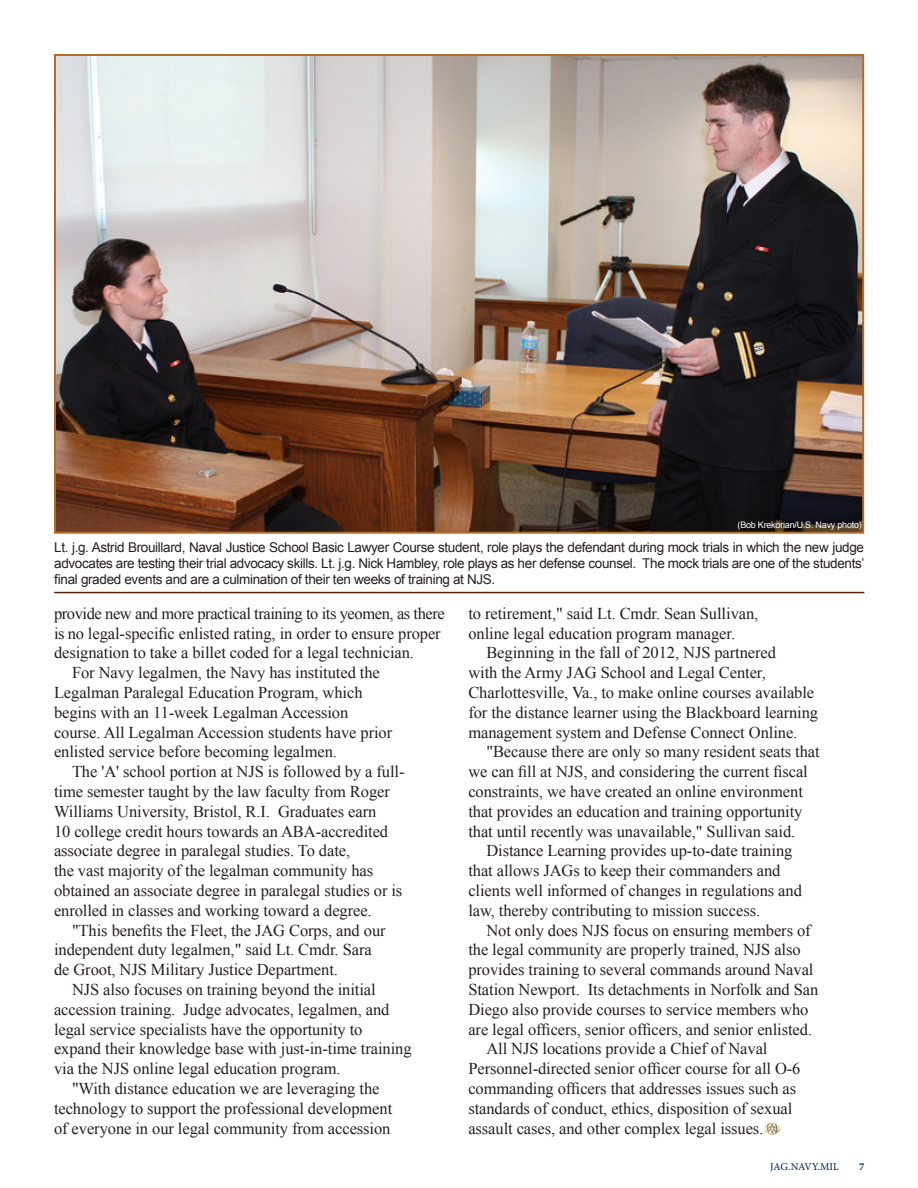
<style>
.page{position:relative;width:918px;height:1188px;background:#fff}
.page>*{position:absolute;margin:0;border:0;box-sizing:border-box;transform-origin:0 0}
.t1{font:16.5px/19.8px "Times New Roman";letter-spacing:-.005em;color:#231f20}
.Plain_Text{font:13.5px/16.2px "Arial";letter-spacing:-.025em;color:#231f20;text-align:justify}
.t2{font:10.5px "Minion Pro";letter-spacing:-.02em;color:#001a4b}
.t3{font:700 10.5px "Minion Pro";color:#001a4b}
.Plain_Text-2{font:9px "Arial";letter-spacing:-.025em;color:#fff}
</style>
<div class="page">
<img style="left:57px;top:57px;width:804px;height:474px">
<img style="left:764px;top:1122px;width:17px;height:13px">
<hr style="left:55px;top:592px;width:809px;height:1px;background:#612009">
<p class="Plain_Text-2" style="left:738px;top:519px;width:126px">(Bob Krekorian/U.S. Navy photo)</p>
<p class="Plain_Text" style="left:54px;top:539px;width:812px">Lt. j.g. Astrid Brouillard, Naval Justice School Basic Lawyer Course student, role plays the defendant during mock trials in which the new judge advocates are testing their trial advocacy skills. Lt. j.g. Nick Hambley, role plays as her defense counsel. The mock trials are one of the students’ final graded events and are a culmination of their ten weeks of training at NJS.</p>
<p class="t1" style="left:54px;top:603px;width:392px">provide new and more practical training to its yeomen, as there is no legal-specific enlisted rating, in order to ensure proper designation to take a billet coded for a legal technician.</p>
<p class="t1" style="left:54px;top:663px;width:340px;text-indent:18px">For Navy legalmen, the Navy has instituted the Legalman Paralegal Education Program, which begins with an 11-week Legalman Accession course. All Legalman Accession students have prior enlisted service before becoming legalmen.</p>
<p class="t1" style="left:54px;top:762px;width:352px;text-indent:18px">The 'A' school portion at NJS is followed by a full&shy;time semester taught by the law faculty from Roger Williams University, Bristol, R.I. Graduates earn<br>10 college credit hours towards an ABA-accredited associate degree in paralegal studies. To date,<br>the vast majority of the legalman community has obtained an associate degree in paralegal studies or is enrolled in classes and working toward a degree.</p>
<p class="t1" style="left:54px;top:920px;width:333px;text-indent:18px">"This benefits the Fleet, the JAG Corps, and our independent duty legalmen," said Lt. Cmdr. Sara de Groot, NJS Military Justice Department.</p>
<p class="t1" style="left:54px;top:979px;width:359px;text-indent:18px">NJS also focuses on training beyond the initial accession training. Judge advocates, legalmen, and legal service specialists have the opportunity to expand their knowledge base with just-in-time training via the NJS online legal education program.</p>
<p class="t1" style="left:54px;top:1078px;width:340px;text-align:center">"With distance education we are leveraging the technology to support the professional development of everyone in our legal community from accession</p>
<p class="t1" style="left:468px;top:603px;width:292px">to retirement," said Lt. Cmdr. Sean Sullivan, online legal education program manager.</p>
<p class="t1" style="left:468px;top:643px;width:351px;text-indent:18px">Beginning in the fall of 2012, NJS partnered<br>with the Army JAG School and Legal Center, Charlottesville, Va., to make online courses available for the distance learner using the Blackboard learning management system and Defense Connect Online.</p>
<p class="t1" style="left:468px;top:742px;width:353px;text-indent:18px">"Because there are only so many resident seats that we can fill at NJS, and considering the current fiscal constraints, we have created an online environment that provides an education and training opportunity that until recently was unavailable," Sullivan said.</p>
<p class="t1" style="left:468px;top:841px;width:335px;text-indent:18px">Distance Learning provides up-to-date training that allows JAGs to keep their commanders and clients well informed of changes in regulations and law, thereby contributing to mission success.</p>
<p class="t1" style="left:468px;top:920px;width:352px;text-indent:18px">Not only does NJS focus on ensuring members of the legal community are properly trained, NJS also provides training to several commands around Naval Station Newport. Its detachments in Norfolk and San Diego also provide courses to service members who are legal officers, senior officers, and senior enlisted.</p>
<p class="t1" style="left:468px;top:1039px;width:334px;text-indent:18px">All NJS locations provide a Chief of Naval Personnel-directed senior officer course for all O-6 commanding officers that addresses issues such as standards of conduct, ethics, disposition of sexual assault cases, and other complex legal issues.</p>
<p class="t2" style="left:770px;top:1160px;width:70px">JAG.NAVY.MIL</p>
<p class="t3" style="left:859px;top:1160px;width:7px">7</p>
</div>
